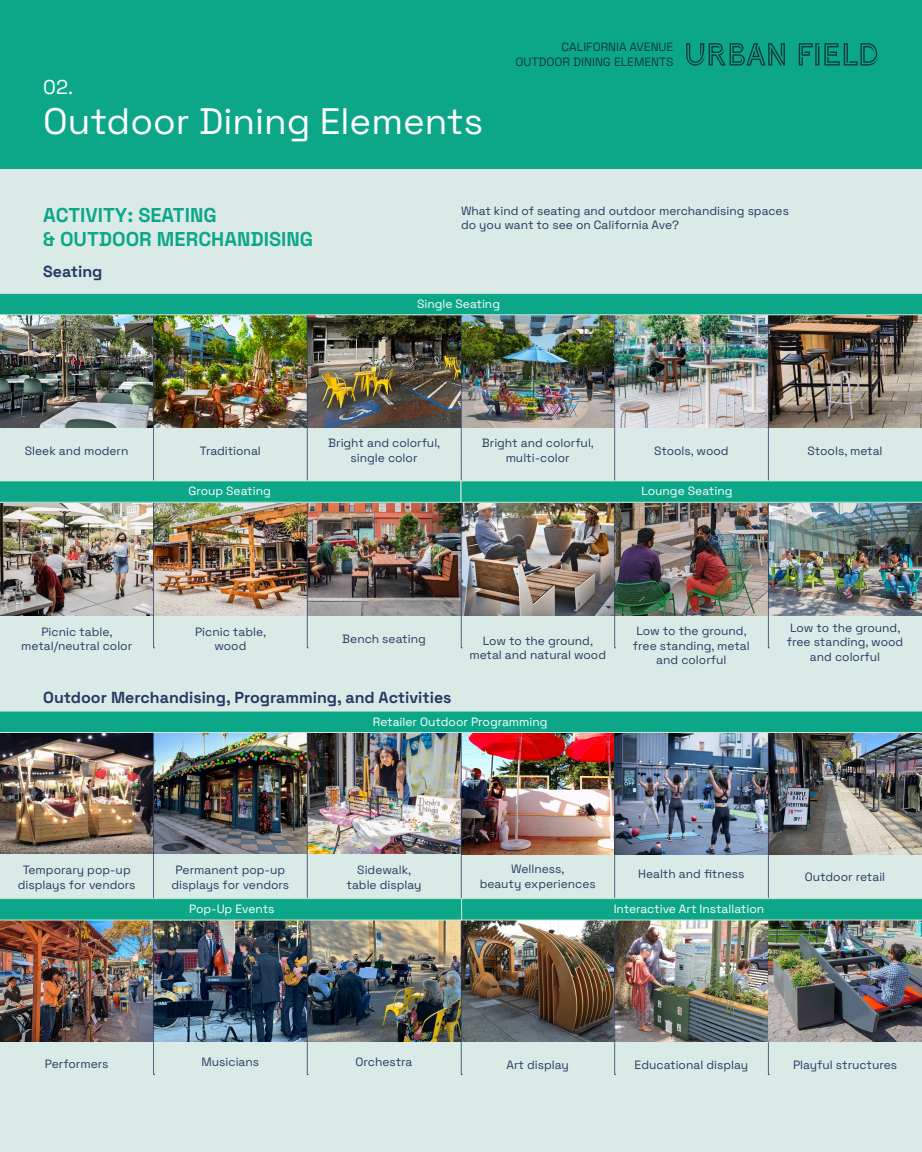
<style>
.page{position:relative;width:922px;height:1152px;background:#fff}
.page>*{position:absolute;margin:0;border:0;box-sizing:border-box;transform-origin:0 0}
.Page_Heading{font:36.8px "Space Grotesk";color:#fff}
.Medium_Heading{font:700 20px/24px "Space Grotesk";color:#0ca789}
.Medium_Heading-2{font:20px "Space Grotesk";color:#fff}
.Small_Heading{font:700 16px "Space Grotesk";color:#253a63}
.t1{font:12px/14.4px "Space Grotesk";color:#293b63;text-align:center}
.t2{font:12px "Space Grotesk";color:#fff}
.t3{font:12px/14.4px "Space Grotesk";color:#253a63}
.t4{font:12px/14.4px "Space Grotesk";color:#0c3b3c;text-align:right}
</style>
<div class="page">
<div style="left:0;top:0;width:922px;height:169px;background:#0ca789"></div>
<div style="left:0;top:169px;width:922px;height:983px;background:#daebe7"></div>
<svg style="left:686px;top:43px;width:99px;height:23px"></svg>
<svg style="left:798px;top:43px;width:80px;height:23px"></svg>
<img style="left:0;top:293px;width:922px;height:356px">
<img style="left:0;top:711px;width:922px;height:364px">
<p class="Medium_Heading-2" style="left:43px;top:72px;width:31px">02.</p>
<p class="Page_Heading" style="left:43px;top:93px;width:441px">Outdoor Dining Elements</p>
<p class="t4" style="left:515px;top:39px;width:159px">CALIFORNIA AVENUE<br>OUTDOOR DINING ELEMENTS</p>
<p class="Medium_Heading" style="left:43px;top:202px;width:271px">ACTIVITY: SEATING<br>&amp; OUTDOOR MERCHANDISING</p>
<p class="Small_Heading" style="left:43px;top:259px;width:61px">Seating</p>
<p class="t3" style="left:461px;top:202px;width:329px">What kind of seating and outdoor merchandising spaces do you want to see on California Ave?</p>
<p class="t2" style="left:417px;top:295px;width:84px">Single Seating</p>
<p class="t1" style="left:25px;top:442px;width:105px">Sleek and modern</p>
<p class="t1" style="left:200px;top:442px;width:62px">Traditional</p>
<p class="t1" style="left:328px;top:435px;width:114px">Bright and colorful,</p>
<p class="t1" style="left:350px;top:450px;width:68px">single color</p>
<p class="t1" style="left:482px;top:435px;width:114px">Bright and colorful,</p>
<p class="t1" style="left:506px;top:450px;width:65px">multi-color</p>
<p class="t1" style="left:654px;top:442px;width:76px">Stools, wood</p>
<p class="t1" style="left:807px;top:442px;width:76px">Stools, metal</p>
<p class="t2" style="left:188px;top:482px;width:84px">Group Seating</p>
<p class="t2" style="left:641px;top:482px;width:92px">Lounge Seating</p>
<p class="t1" style="left:41px;top:624px;width:72px">Picnic table,</p>
<p class="t1" style="left:21px;top:638px;width:112px">metal/neutral color</p>
<p class="t1" style="left:195px;top:624px;width:72px">Picnic table,</p>
<p class="t1" style="left:214px;top:638px;width:34px">wood</p>
<p class="t1" style="left:342px;top:631px;width:85px">Bench seating</p>
<p class="t1" style="left:483px;top:632px;width:112px">Low to the ground,</p>
<p class="t1" style="left:469px;top:647px;width:138px">metal and natural wood</p>
<p class="Small_Heading" style="left:43px;top:685px;width:410px">Outdoor Merchandising, Programming, and Activities</p>
<p class="t2" style="left:373px;top:713px;width:176px">Retailer Outdoor Programming</p>
<p class="t1" style="left:636px;top:623px;width:112px">Low to the ground,</p>
<p class="t1" style="left:633px;top:637px;width:118px">free standing, metal</p>
<p class="t1" style="left:656px;top:652px;width:72px">and colorful</p>
<p class="t1" style="left:790px;top:620px;width:112px">Low to the ground,</p>
<p class="t1" style="left:787px;top:634px;width:118px">free standing, wood</p>
<p class="t1" style="left:810px;top:649px;width:72px">and colorful</p>
<p class="t1" style="left:18px;top:862px;width:119px">Temporary pop-up displays for vendors</p>
<p class="t1" style="left:171px;top:862px;width:119px">Permanent pop-up displays for vendors</p>
<p class="t1" style="left:357px;top:862px;width:55px">Sidewalk,</p>
<p class="t1" style="left:346px;top:877px;width:76px">table display</p>
<p class="t1" style="left:479px;top:861px;width:118px">Wellness,<br>beauty experiences</p>
<p class="t1" style="left:638px;top:866px;width:108px">Health and fitness</p>
<p class="t1" style="left:805px;top:868px;width:82px">Outdoor retail</p>
<p class="t2" style="left:189px;top:900px;width:87px">Pop-Up Events</p>
<p class="t2" style="left:613px;top:900px;width:152px">Interactive Art Installation</p>
<p class="t1" style="left:45px;top:1056px;width:65px">Performers</p>
<p class="t1" style="left:201px;top:1053px;width:59px">Musicians</p>
<p class="t1" style="left:355px;top:1053px;width:58px">Orchestra</p>
<p class="t1" style="left:506px;top:1057px;width:64px">Art display</p>
<p class="t1" style="left:634px;top:1057px;width:115px">Educational display</p>
<p class="t1" style="left:793px;top:1057px;width:106px">Playful structures</p>
</div>
